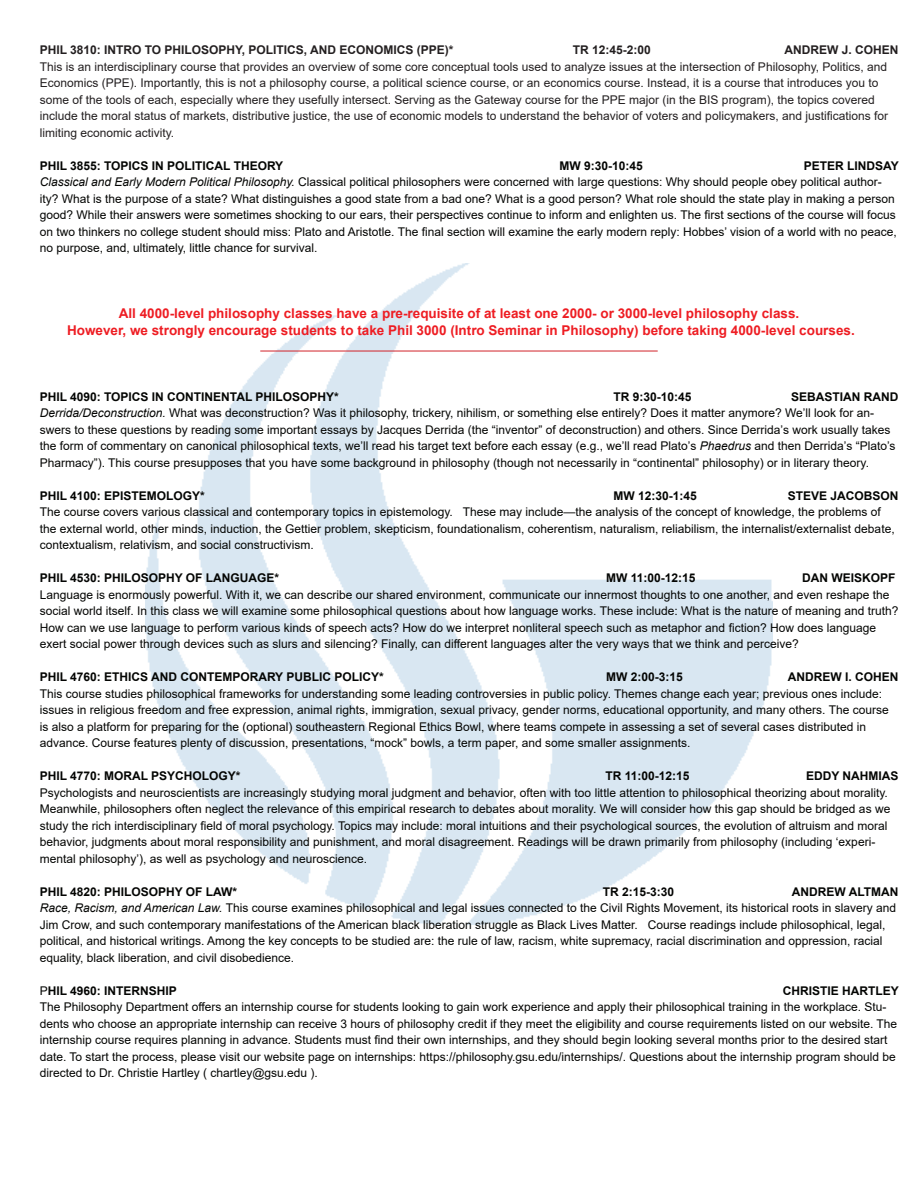
<style>
.page{position:relative;width:918px;height:1188px;background:#fff}
.page>*{position:absolute;margin:0;border:0;box-sizing:border-box;transform-origin:0 0}
.t1{font:700 13.5px "Arial";color:#ee1d23}
.t2{font:12px/16.5px "Arial";color:#040503}
.t3{font:12px/16.5px "Arial";color:#231f20}
.t4{font:700 12px "Arial";color:#040503}
.t5{font:700 12px "Arial";color:#231f20}
.s1{font-style:italic}
.s2{font-weight:400}
</style>
<div class="page">
<img style="left:146px;top:264px;width:626px;height:660px">
<hr style="left:260px;top:351px;width:398px;height:1px;background:#d1232a">
<p class="t5" style="left:40px;top:42px;width:415px">PHIL 3810: INTRO TO PHILOSOPHY, POLITICS, AND ECONOMICS (PPE)*</p>
<p class="t5" style="left:573px;top:42px;width:80px">TR 12:45-2:00</p>
<p class="t5" style="left:784px;top:42px;width:115px">ANDREW J. COHEN</p>
<p class="t3" style="left:40px;top:58px;width:850px">This is an interdisciplinary course that provides an overview of some core conceptual tools used to analyze issues at the intersection of Philosophy, Politics, and Economics (PPE). Importantly, this is not a philosophy course, a political science course, or an economics course. Instead, it is a course that introduces you to some of the tools of each, especially where they usefully intersect. Serving as the Gateway course for the PPE major (in the BIS program), the topics covered include the moral status of markets, distributive justice, the use of economic models to understand the behavior of voters and policymakers, and justifications for limiting economic activity.</p>
<p class="t4" style="left:40px;top:157px;width:245px">PHIL 3855: TOPICS IN POLITICAL THEORY</p>
<p class="t4" style="left:559px;top:157px;width:85px">MW 9:30-10:45</p>
<p class="t4" style="left:804px;top:157px;width:96px">PETER LINDSAY</p>
<p class="t2" style="left:40px;top:174px;width:859px"><span class="s1">Classical and Early Modern Political Philosophy.</span> Classical political philosophers were concerned with large questions: Why should people obey political author&shy;ity? What is the purpose of a state? What distinguishes a good state from a bad one? What is a good person? What role should the state play in making a person good? While their answers were sometimes shocking to our ears, their perspectives continue to inform and enlighten us. The first sections of the course will focus on two thinkers no college student should miss: Plato and Aristotle. The final section will examine the early modern reply: Hobbes’ vision of a world with no peace, no purpose, and, ultimately, little chance for survival.</p>
<p class="t1" style="left:119px;top:304px;width:682px">All 4000-level philosophy classes have a pre-requisite of at least one 2000- or 3000-level philosophy class.</p>
<p class="t1" style="left:67px;top:321px;width:789px">However, we strongly encourage students to take Phil 3000 (Intro Seminar in Philosophy) before taking 4000-level courses.</p>
<p class="t4" style="left:40px;top:388px;width:301px">PHIL 4090: TOPICS IN CONTINENTAL PHILOSOPHY*</p>
<p class="t4" style="left:613px;top:388px;width:80px">TR 9:30-10:45</p>
<p class="t4" style="left:791px;top:388px;width:109px">SEBASTIAN RAND</p>
<p class="t2" style="left:40px;top:405px;width:857px"><span class="s1">Derrida/Deconstruction.</span> What was deconstruction? Was it philosophy, trickery, nihilism, or something else entirely? Does it matter anymore? We’ll look for an&shy;swers to these questions by reading some important essays by Jacques Derrida (the “inventor” of deconstruction) and others. Since Derrida’s work usually takes the form of commentary on canonical philosophical texts, we’ll read his target text before each essay (e.g., we’ll read Plato’s <span class="s1">Phaedrus</span> and then Derrida’s “Plato’s Pharmacy”). This course presupposes that you have some background in philosophy (though not necessarily in “continental” philosophy) or in literary theory.</p>
<p class="t4" style="left:40px;top:487px;width:167px">PHIL 4100: EPISTEMOLOGY*</p>
<p class="t4" style="left:613px;top:487px;width:85px">MW 12:30-1:45</p>
<p class="t4" style="left:788px;top:487px;width:112px">STEVE JACOBSON</p>
<p class="t2" style="left:40px;top:504px;width:856px">The course covers various classical and contemporary topics in epistemology. These may include—the analysis of the concept of knowledge, the problems of the external world, other minds, induction, the Gettier problem, skepticism, foundationalism, coherentism, naturalism, reliabilism, the internalist/externalist debate, contextualism, relativism, and social constructivism.</p>
<p class="t4" style="left:40px;top:570px;width:241px">PHIL 4530: PHILOSOPHY OF LANGUAGE*</p>
<p class="t4" style="left:606px;top:570px;width:91px">MW 11:00-12:15</p>
<p class="t4" style="left:802px;top:570px;width:95px">DAN WEISKOPF</p>
<p class="t2" style="left:40px;top:586px;width:860px">Language is enormously powerful. With it, we can describe our shared environment, communicate our innermost thoughts to one another, and even reshape the social world itself. In this class we will examine some philosophical questions about how language works. These include: What is the nature of meaning and truth?<br>How can we use language to perform various kinds of speech acts? How do we interpret nonliteral speech such as metaphor and fiction? How does language exert social power through devices such as slurs and silencing? Finally, can different languages alter the very ways that we think and perceive?</p>
<p class="t4" style="left:40px;top:669px;width:346px">PHIL 4760: ETHICS AND CONTEMPORARY PUBLIC POLICY*</p>
<p class="t4" style="left:606px;top:669px;width:78px">MW 2:00-3:15</p>
<p class="t4" style="left:788px;top:669px;width:112px">ANDREW I. COHEN</p>
<p class="t2" style="left:40px;top:685px;width:851px">This course studies philosophical frameworks for understanding some leading controversies in public policy. Themes change each year; previous ones include: issues in religious freedom and free expression, animal rights, immigration, sexual privacy, gender norms, educational opportunity, and many others. The course is also a platform for preparing for the (optional) southeastern Regional Ethics Bowl, where teams compete in assessing a set of several cases distributed in advance. Course features plenty of discussion, presentations, “mock” bowls, a term paper, and some smaller assignments.</p>
<p class="t4" style="left:40px;top:768px;width:202px">PHIL 4770: MORAL PSYCHOLOGY*</p>
<p class="t4" style="left:606px;top:768px;width:85px">TR 11:00-12:15</p>
<p class="t4" style="left:806px;top:768px;width:94px">EDDY NAHMIAS</p>
<p class="t2" style="left:40px;top:784px;width:852px">Psychologists and neuroscientists are increasingly studying moral judgment and behavior, often with too little attention to philosophical theorizing about morality.<br>Meanwhile, philosophers often neglect the relevance of this empirical research to debates about morality. We will consider how this gap should be bridged as we study the rich interdisciplinary field of moral psychology. Topics may include: moral intuitions and their psychological sources, the evolution of altruism and moral behavior, judgments about moral responsibility and punishment, and moral disagreement. Readings will be drawn primarily from philosophy (including ‘experi&shy;mental philosophy’), as well as psychology and neuroscience.</p>
<p class="t4" style="left:40px;top:883px;width:199px">PHIL 4820: PHILOSOPHY OF LAW*</p>
<p class="t4" style="left:603px;top:883px;width:73px">TR 2:15-3:30</p>
<p class="t4" style="left:792px;top:883px;width:108px">ANDREW ALTMAN</p>
<p class="t2" style="left:40px;top:900px;width:858px"><span class="s1">Race, Racism, and American Law.</span> This course examines philosophical and legal issues connected to the Civil Rights Movement, its historical roots in slavery and Jim Crow, and such contemporary manifestations of the American black liberation struggle as Black Lives Matter. Course readings include philosophical, legal, political, and historical writings. Among the key concepts to be studied are: the rule of law, racism, white supremacy, racial discrimination and oppression, racial equality, black liberation, and civil disobedience.</p>
<p class="t4" style="left:40px;top:982px;width:139px"><span class="s2">P</span>HIL 4960: INTERNSHIP</p>
<p class="t4" style="left:783px;top:982px;width:118px">CHRISTIE HARTLEY</p>
<p class="t2" style="left:40px;top:999px;width:859px">The Philosophy Department offers an internship course for students looking to gain work experience and apply their philosophical training in the workplace. Stu&shy;dents who choose an appropriate internship can receive 3 hours of philosophy credit if they meet the eligibility and course requirements listed on our website. The internship course requires planning in advance. Students must find their own internships, and they should begin looking several months prior to the desired start date. To start the process, please visit our website page on internships: https://philosophy.gsu.edu/internships/. Questions about the internship program should be directed to Dr. Christie Hartley ( chartley@gsu.edu ).</p>
</div>
